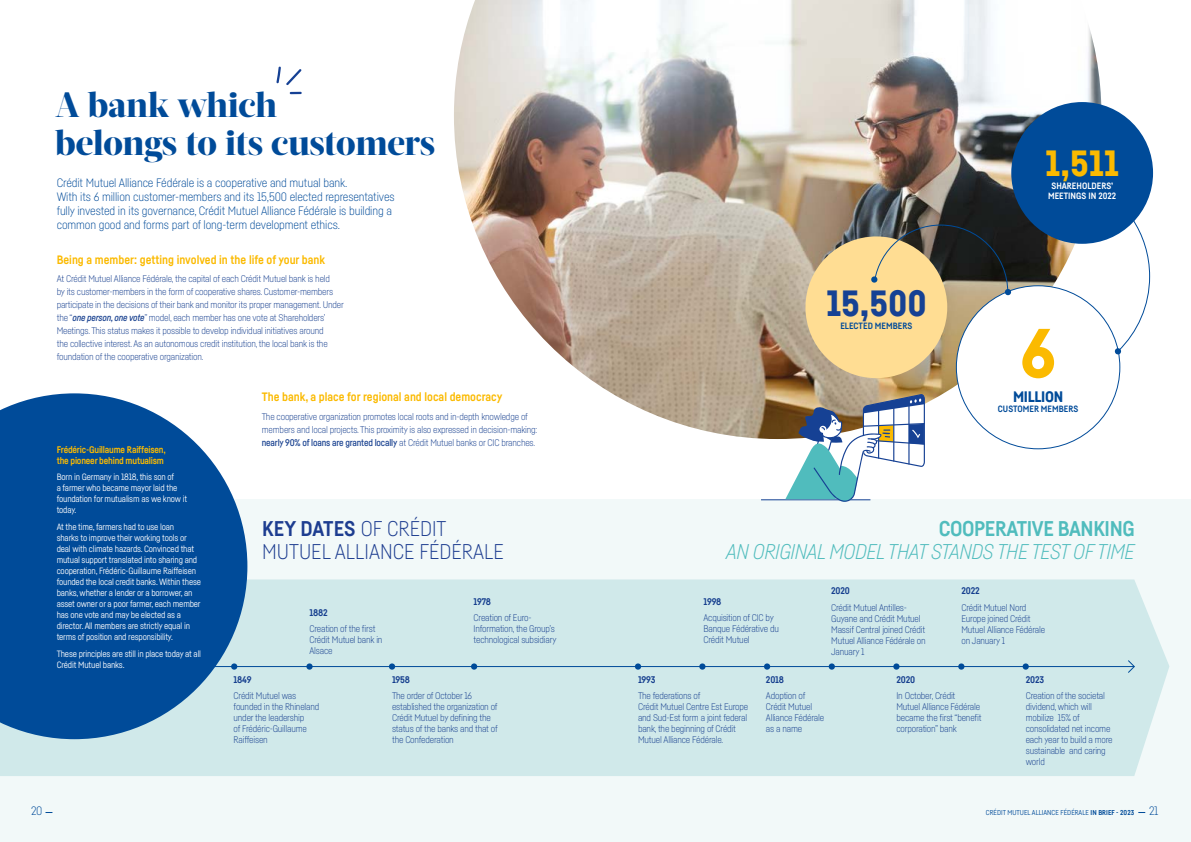
<style>
.page{position:relative;width:1191px;height:842px;background:#fff}
.page>*{position:absolute;margin:0;border:0;box-sizing:border-box;transform-origin:0 0}
.t1{font:900 68px "Fabrikat";color:#fbba00}
.t2{font:900 36px "Fabrikat";color:#164194}
.t3{font:900 36px "Fabrikat";color:#fbba00}
.t4{font:800 35px/38px "Acta Display";letter-spacing:-.01em;color:#004b99}
.t5{font:300 21px/23px "Fabrikat";color:#1d3d90}
.t6{font:italic 300 21px "Fabrikat";letter-spacing:-.02em;color:#50bcbd}
.t7{font:700 21px "Fabrikat";letter-spacing:-.02em;color:#50bcbd}
.t8{font:900 15px "Fabrikat";letter-spacing:-.02em;color:#004b99}
.t9{font:300 12px/14px "Fabrikat";letter-spacing:-.01em;color:#004b99}
.t10{font:700 12px "Fabrikat";color:#fbba00}
.t11{font:300 9.5px/11px "Fabrikat";letter-spacing:-.02em;color:#153e8e}
.t12{font:700 9.5px/11px "Fabrikat";letter-spacing:-.02em;color:#fbba00}
.t13{font:700 9.5px "Fabrikat";letter-spacing:-.02em;color:#153e8e}
.t14{font:9px/11px "Fabrikat";letter-spacing:-.02em;color:#fff}
.t15{font:700 9px "Fabrikat";color:#004b99}
.t16{font:700 9px/10px "Fabrikat";color:#fff;text-align:center}
.t17{font:7px "Fabrikat";color:#004b99}
.s1{font-weight:500;font-style:italic}
.s2{font-weight:500}
.s3{font-weight:700}
</style>
<div class="page">
<img style="left:454px;top:0;width:647px;height:439px">
<div style="left:0;top:500px;width:1191px;height:342px;background:#f2f9f9"></div>
<div style="left:0;top:579px;width:1169px;height:197px;background:#d0e9ea"></div>
<svg style="left:0;top:393px;width:247px;height:346px;background:#2465a7"></svg>
<div style="left:805px;top:236px;width:142px;height:142px;background:#ffdd93;border-radius:50%"></div>
<div style="left:1011px;top:102px;width:142px;height:142px;background:#004b99;border-radius:50%"></div>
<svg style="left:231px;top:663px;width:7px;height:7px"></svg>
<svg style="left:306px;top:663px;width:7px;height:7px"></svg>
<svg style="left:388px;top:663px;width:7px;height:7px"></svg>
<svg style="left:471px;top:663px;width:6px;height:7px"></svg>
<svg style="left:634px;top:663px;width:7px;height:7px"></svg>
<svg style="left:699px;top:663px;width:7px;height:7px"></svg>
<svg style="left:763px;top:663px;width:7px;height:7px"></svg>
<svg style="left:828px;top:663px;width:7px;height:7px"></svg>
<svg style="left:893px;top:663px;width:7px;height:7px"></svg>
<svg style="left:1022px;top:663px;width:7px;height:7px"></svg>
<svg style="left:958px;top:663px;width:6px;height:7px"></svg>
<div style="left:956px;top:286px;width:163px;height:163px;background:#fff;border-radius:50%"></div>
<hr style="left:212px;top:666px;width:922px;height:1px;background:#004b99">
<svg style="left:1127px;top:660px;width:8px;height:13px"></svg>
<svg style="left:871px;top:225px;width:140px;height:70px"></svg>
<svg style="left:1114px;top:218px;width:36px;height:137px"></svg>
<hr style="left:761px;top:499px;width:109px;height:1px;background:#164194">
<svg style="left:785px;top:394px;width:140px;height:108px"></svg>
<svg style="left:276px;top:67px;width:25px;height:18px"></svg>
<svg style="left:290px;top:92px;width:12px;height:2px"></svg>
<h3 class="t4" style="left:55px;top:86px;width:381px">A bank which<br>belongs to its customers</h3>
<p class="t9" style="left:57px;top:176px;width:339px">Crédit Mutuel Alliance Fédérale is a cooperative and mutual bank.<br>With its 6 million customer-members and its 15,500 elected representatives fully invested in its governance, Crédit Mutuel Alliance Fédérale is building a common good and forms part of long-term development ethics.</p>
<p class="t10" style="left:57px;top:252px;width:270px">Being a member: getting involved in the life of your bank</p>
<p class="t11" style="left:57px;top:272px;width:289px;line-height:13px">At Crédit Mutuel Alliance Fédérale, the capital of each Crédit Mutuel bank is held<br>by its customer-members in the form of cooperative shares. Customer-members participate in the decisions of their bank and monitor its proper management. Under the “<span class="s1">one person, one vote</span>” model, each member has one vote at Shareholders’ Meetings. This status makes it possible to develop individual initiatives around<br>the collective interest. As an autonomous credit institution, the local bank is the foundation of the cooperative organization.</p>
<p class="t12" style="left:57px;top:443px;width:111px">Frédéric-Guillaume Raiffeisen, the pioneer behind mutualism</p>
<p class="t14" style="left:57px;top:471px;width:132px">Born in Germany in 1818, this son of<br>a farmer who became mayor laid the foundation for mutualism as we know it today.</p>
<p class="t14" style="left:57px;top:521px;width:146px">At the time, farmers had to use loan<br>sharks to improve their working tools or deal with climate hazards. Convinced that mutual support translated into sharing and cooperation, Frédéric-Guillaume Raiffeisen founded the local credit banks. Within these banks, whether a lender or a borrower, an asset owner or a poor farmer, each member has one vote and may be elected as a director. All members are strictly equal in terms of position and responsibility.</p>
<p class="t14" style="left:57px;top:648px;width:146px">These principles are still in place today at all<br>Crédit Mutuel banks.</p>
<p class="t10" style="left:262px;top:389px;width:242px">The bank, a place for regional and local democracy</p>
<p class="t11" style="left:262px;top:410px;width:277px;line-height:13px">The cooperative organization promotes local roots and in-depth knowledge of members and local projects. This proximity is also expressed in decision-making: <span class="s2">nearly 90% of loans are granted locally</span> at Crédit Mutuel banks or CIC branches.</p>
<h3 class="t5" style="left:262px;top:516px;width:243px"><span class="s3">KEY DATES</span> OF CRÉDIT<br>MUTUEL ALLIANCE FÉDÉRALE</h3>
<p class="t13" style="left:309px;top:606px;width:20px">1882</p>
<p class="t11" style="left:309px;top:623px;width:75px">Creation of the first<br>Crédit Mutuel bank in<br>Alsace</p>
<p class="t13" style="left:234px;top:673px;width:19px">1849</p>
<p class="t11" style="left:234px;top:690px;width:87px">Crédit Mutuel was founded in the Rhineland under the leadership<br>of Frédéric-Guillaume<br>Raiffeisen</p>
<p class="t13" style="left:473px;top:596px;width:19px">1978</p>
<p class="t11" style="left:473px;top:612px;width:84px">Creation of Euro-<br>Information, the Group’s technological subsidiary</p>
<p class="t13" style="left:392px;top:673px;width:19px">1958</p>
<p class="t11" style="left:392px;top:690px;width:107px">The order of October 16 established the organization of<br>Crédit Mutuel by defining the status of the banks and that of the Confederation</p>
<h2 class="t2" style="left:826px;top:281px;width:102px">15,500</h2>
<p class="t15" style="left:840px;top:320px;width:73px">ELECTED MEMBERS</p>
<h2 class="t3" style="left:1045px;top:141px;width:75px">1,511</h2>
<p class="t16" style="left:1048px;top:181px;width:70px">SHAREHOLDERS’<br>MEETINGS IN 2022</p>
<h1 class="t1" style="left:1020px;top:311px;width:37px">6</h1>
<h3 class="t8" style="left:1013px;top:387px;width:52px">MILLION</h3>
<p class="t15" style="left:998px;top:404px;width:82px">CUSTOMER MEMBERS</p>
<h3 class="t7" style="left:938px;top:515px;width:197px">COOPERATIVE BANKING</h3>
<h3 class="t6" style="left:726px;top:539px;width:410px">AN ORIGINAL MODEL THAT STANDS THE TEST OF TIME</h3>
<p class="t13" style="left:703px;top:596px;width:19px">1998</p>
<p class="t11" style="left:703px;top:612px;width:77px">Acquisition of CIC by<br>Banque Fédérative du<br>Crédit Mutuel</p>
<p class="t13" style="left:831px;top:585px;width:20px">2020</p>
<p class="t11" style="left:831px;top:602px;width:96px">Crédit Mutuel Antilles-<br>Guyane and Crédit Mutuel<br>Massif Central joined Crédit<br>Mutuel Alliance Fédérale on<br>January 1</p>
<p class="t13" style="left:961px;top:585px;width:20px">2022</p>
<p class="t11" style="left:961px;top:602px;width:85px">Crédit Mutuel Nord<br>Europe joined Crédit<br>Mutuel Alliance Fédérale on January 1</p>
<p class="t13" style="left:638px;top:673px;width:19px">1993</p>
<p class="t11" style="left:638px;top:690px;width:112px">The federations of<br>Crédit Mutuel Centre Est Europe and Sud-Est form a joint federal bank, the beginning of Crédit<br>Mutuel Alliance Fédérale.</p>
<p class="t13" style="left:766px;top:673px;width:20px">2018</p>
<p class="t11" style="left:766px;top:690px;width:60px">Adoption of<br>Crédit Mutuel<br>Alliance Fédérale as a name</p>
<p class="t13" style="left:896px;top:673px;width:20px">2020</p>
<p class="t11" style="left:896px;top:690px;width:87px">In October, Crédit<br>Mutuel Alliance Fédérale became the first “benefit corporation” bank</p>
<p class="t13" style="left:1025px;top:673px;width:20px">2023</p>
<p class="t11" style="left:1025px;top:690px;width:88px">Creation of the societal dividend, which will mobilize 15% of consolidated net income each year to build a more sustainable and caring world</p>
<p class="t9" style="left:31px;top:803px;width:13px">20</p>
<p class="t17" style="left:986px;top:808px;width:150px">CRÉDIT MUTUEL ALLIANCE FÉDÉRALE <span class="s3">IN BRIEF - 2023</span></p>
<p class="t9" style="left:1149px;top:803px;width:11px">21</p>
</div>
